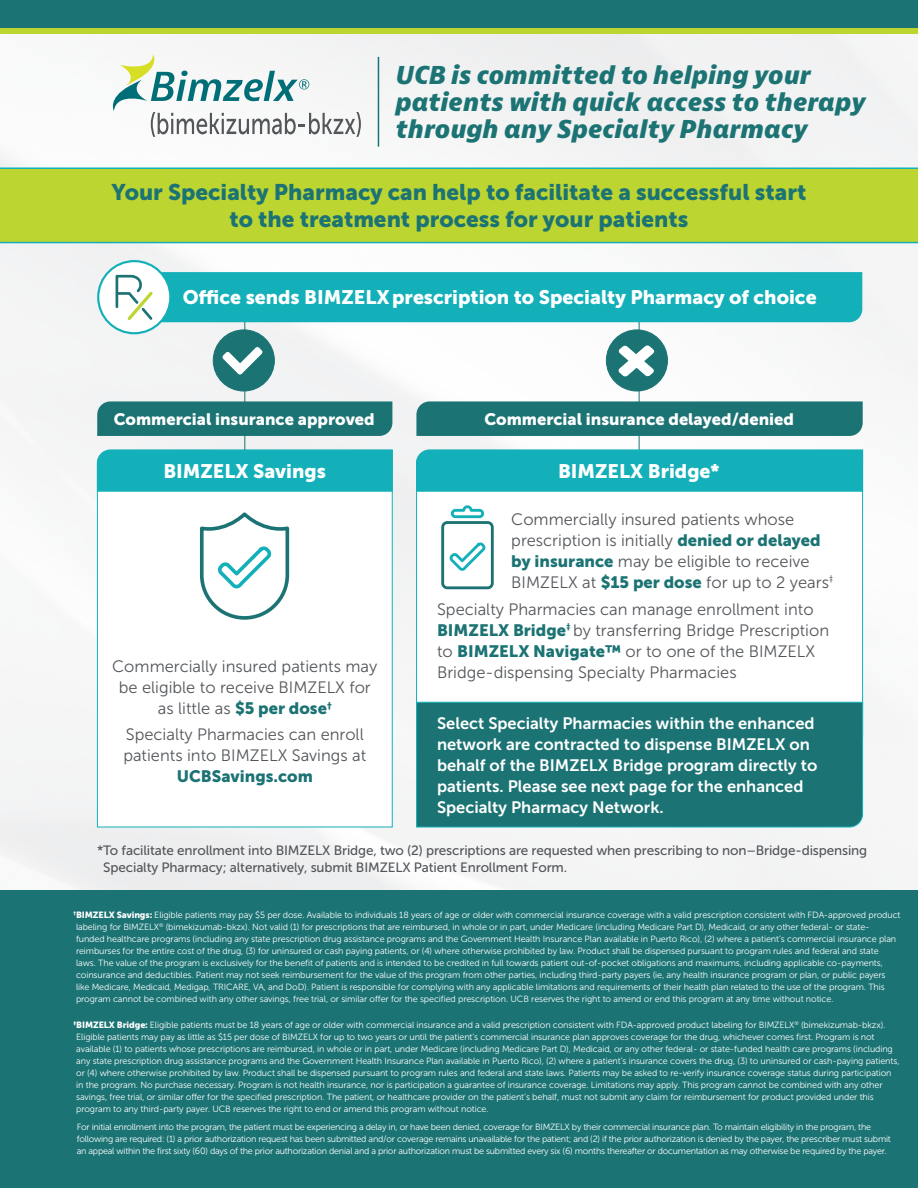
<style>
.page{position:relative;width:918px;height:1188px;background:#fff}
.page>*{position:absolute;margin:0;border:0;box-sizing:border-box;transform-origin:0 0}
.t1{font:italic 800 24px/27px "Bernina Sans";color:#1c7374}
.t2{font:22.5px/27px "Museo Sans 900";color:#1c7374;text-align:center}
.t3{font:19.5px "Museo Sans 900";color:#fff}
.t4{font:16.5px/21px "Museo Sans 300";color:#53565a}
.t5{font:16.5px/21px "Museo Sans 700";color:#fff}
.t6{font:16.5px "Museo Sans 900";color:#fff}
.t7{font:13.5px/16.5px "Museo Sans 500";letter-spacing:-.01em;color:#53565a}
.t8{font:9px/12px "Museo Sans 300";letter-spacing:-.01em;color:#fff}
.s1{font-family:"Museo Sans 900";color:#1c7374}
.s2{font-family:"Museo Sans 900"}
</style>
<div class="page">
<img style="left:0;top:34px;width:918px;height:856px">
<div style="left:0;top:890px;width:918px;height:298px;background:#1c7374"></div>
<svg style="left:97px;top:449px;width:296px;height:379px"></svg>
<hr style="left:245px;top:291px;width:1px;height:199px;background:#1c7374">
<hr style="left:639px;top:291px;width:1px;height:199px;background:#1c7374">
<svg style="left:416px;top:449px;width:447px;height:253px"></svg>
<div style="left:416px;top:702px;width:447px;height:126px;background:#1c7374"></div>
<div style="left:416px;top:450px;width:447px;height:42px;background:#14b0b9"></div>
<div style="left:97px;top:450px;width:296px;height:42px;background:#14b0b9"></div>
<svg style="left:199px;top:512px;width:91px;height:108px"></svg>
<svg style="left:447px;top:540px;width:41px;height:34px"></svg>
<div style="left:441px;top:521px;width:53px;height:68px;border:3px solid #1c7374;border-radius:5px"></div>
<svg style="left:449px;top:505px;width:37px;height:15px"></svg>
<div style="left:0;top:167px;width:918px;height:76px;background:#bcd531"></div>
<div style="left:97px;top:401px;width:295px;height:35px;background:#1c7374"></div>
<div style="left:416px;top:401px;width:447px;height:35px;background:#1c7374"></div>
<div style="left:98px;top:261px;width:72px;height:72px;background:#fff;border-radius:50%"></div>
<svg style="left:116px;top:272px;width:746px;height:50px;background:#22b4bc"></svg>
<div style="left:97px;top:260px;width:74px;height:74px;border:2px solid #14b0b9;border-radius:50%"></div>
<hr style="left:378px;top:57px;width:1px;height:90px;background:#1c7374">
<svg style="left:107px;top:54px;width:254px;height:83px"></svg>
<div style="left:0;top:0;width:918px;height:28px;background:#1c7374"></div>
<div style="left:0;top:28px;width:918px;height:6px;background:#bcd531"></div>
<div style="left:213px;top:330px;width:61px;height:61px;background:#1c7374;border-radius:50%"></div>
<div style="left:213px;top:329px;width:62px;height:62px;border:1px solid #1c7374;border-radius:50%"></div>
<svg style="left:222px;top:347px;width:41px;height:28px"></svg>
<div style="left:606px;top:330px;width:61px;height:61px;background:#1c7374;border-radius:50%"></div>
<div style="left:606px;top:329px;width:62px;height:62px;border:1px solid #1c7374;border-radius:50%"></div>
<svg style="left:618px;top:345px;width:36px;height:32px"></svg>
<p class="t1" style="left:395px;top:62px;width:472px">UCB is committed to helping your patients with quick access to therapy through any Specialty Pharmacy</p>
<p class="t2" style="left:112px;top:179px;width:696px">Your Specialty Pharmacy can help to facilitate a successful start to the treatment process for your patients</p>
<p class="t3" style="left:183px;top:287px;width:636px">Office sends BIMZELXprescription to Specialty Pharmacy of choice</p>
<p class="t6" style="left:114px;top:410px;width:263px">Commercial insurance approved</p>
<p class="t6" style="left:484px;top:410px;width:311px">Commercial insurance delayed/denied</p>
<p class="t3" style="left:163px;top:460px;width:164px">BIMZELX Savings</p>
<p class="t3" style="left:558px;top:460px;width:163px">BIMZELX Bridge*</p>
<p class="t4" style="left:112px;top:656px;width:267px;text-align:center">Commercially insured patients may be eligible to receive BIMZELX for as little as <span class="s1">$5 per dose</span><sup>†</sup></p>
<p class="t4" style="left:123px;top:724px;width:244px;text-align:center">Specialty Pharmacies can enroll patients into BIMZELX Savings at<br><span class="s1">UCBSavings.com</span></p>
<p class="t4" style="left:511px;top:509px;width:323px">Commercially insured patients whose prescription is initially <span class="s1">denied or delayed by insurance</span> may be eligible to receive BIMZELX at <span class="s1">$15 per dose</span> for up to 2 years<sup>‡</sup></p>
<p class="t4" style="left:437px;top:599px;width:394px">Specialty Pharmacies can manage enrollment into <span class="s1">BIMZELX Bridge</span><sup>‡</sup> by transferring Bridge Prescription to <span class="s1">BIMZELX Navigate™</span> or to one of the BIMZELX Bridge-dispensing Specialty Pharmacies</p>
<p class="t5" style="left:437px;top:713px;width:382px">Select Specialty Pharmacies within the enhanced network are contracted to dispense BIMZELX on behalf of the BIMZELX Bridge program directly to patients. Please see next page for the enhanced Specialty Pharmacy Network.</p>
<p class="t7" style="left:103px;top:842px;width:766px;text-indent:-6px">*To facilitate enrollment into BIMZELX Bridge, two (2) prescriptions are requested when prescribing to non–Bridge-dispensing<br>Specialty Pharmacy; alternatively, submit BIMZELX Patient Enrollment Form.</p>
<p class="t8" style="left:74px;top:909px;width:829px"><sup>†</sup><span class="s2">BIMZELX Savings:</span> Eligible patients may pay $5 per dose. Available to individuals 18 years of age or older with commercial insurance coverage with a valid prescription consistent with FDA-approved product labeling for BIMZELX<sup>®</sup> (bimekizumab-bkzx). Not valid (1) for prescriptions that are reimbursed, in whole or in part, under Medicare (including Medicare Part D), Medicaid, or any other federal- or state-<br>funded healthcare programs (including any state prescription drug assistance programs and the Government Health Insurance Plan available in Puerto Rico), (2) where a patient’s commercial insurance plan reimburses for the entire cost of the drug, (3) for uninsured or cash paying patients, or (4) where otherwise prohibited by law. Product shall be dispensed pursuant to program rules and federal and state<br>laws. The value of the program is exclusively for the benefit of patients and is intended to be credited in full towards patient out-of-pocket obligations and maximums, including applicable co-payments, coinsurance and deductibles. Patient may not seek reimbursement for the value of this program from other parties, including third-party payers (ie, any health insurance program or plan, or public payers<br>like Medicare, Medicaid, Medigap, TRICARE, VA, and DoD). Patient is responsible for complying with any applicable limitations and requirements of their health plan related to the use of the program. This program cannot be combined with any other savings, free trial, or similar offer for the specified prescription. UCB reserves the right to amend or end this program at any time without notice.</p>
<p class="t8" style="left:74px;top:1018px;width:828px"><sup>‡</sup><span class="s2">BIMZELX Bridge:</span> Eligible patients must be 18 years of age or older with commercial insurance and a valid prescription consistent with FDA-approved product labeling for BIMZELX<sup>®</sup> (bimekizumab-bkzx).<br>Eligible patients may pay as little as $15 per dose of BIMZELX for up to two years or until the patient’s commercial insurance plan approves coverage for the drug, whichever comes first. Program is not available (1) to patients whose prescriptions are reimbursed, in whole or in part, under Medicare (including Medicare Part D), Medicaid, or any other federal- or state-funded health care programs (including any state prescription drug assistance programs and the Government Health Insurance Plan available in Puerto Rico), (2) where a patient’s insurance covers the drug, (3) to uninsured or cash-paying patients, or (4) where otherwise prohibited by law. Product shall be dispensed pursuant to program rules and federal and state laws. Patients may be asked to re-verify insurance coverage status during participation<br>in the program. No purchase necessary. Program is not health insurance, nor is participation a guarantee of insurance coverage. Limitations may apply. This program cannot be combined with any other savings, free trial, or similar offer for the specified prescription. The patient, or healthcare provider on the patient’s behalf, must not submit any claim for reimbursement for product provided under this program to any third-party payer. UCB reserves the right to end or amend this program without notice.</p>
<p class="t8" style="left:77px;top:1121px;width:816px">For initial enrollment into the program, the patient must be experiencing a delay in, or have been denied, coverage for BIMZELX by their commercial insurance plan. To maintain eligibility in the program, the following are required: (1) a prior authorization request has been submitted and/or coverage remains unavailable for the patient; and (2) if the prior authorization is denied by the payer, the prescriber must submit an appeal within the first sixty (60) days of the prior authorization denial and a prior authorization must be submitted every six (6) months thereafter or documentation as may otherwise be required by the payer.</p>
</div>
